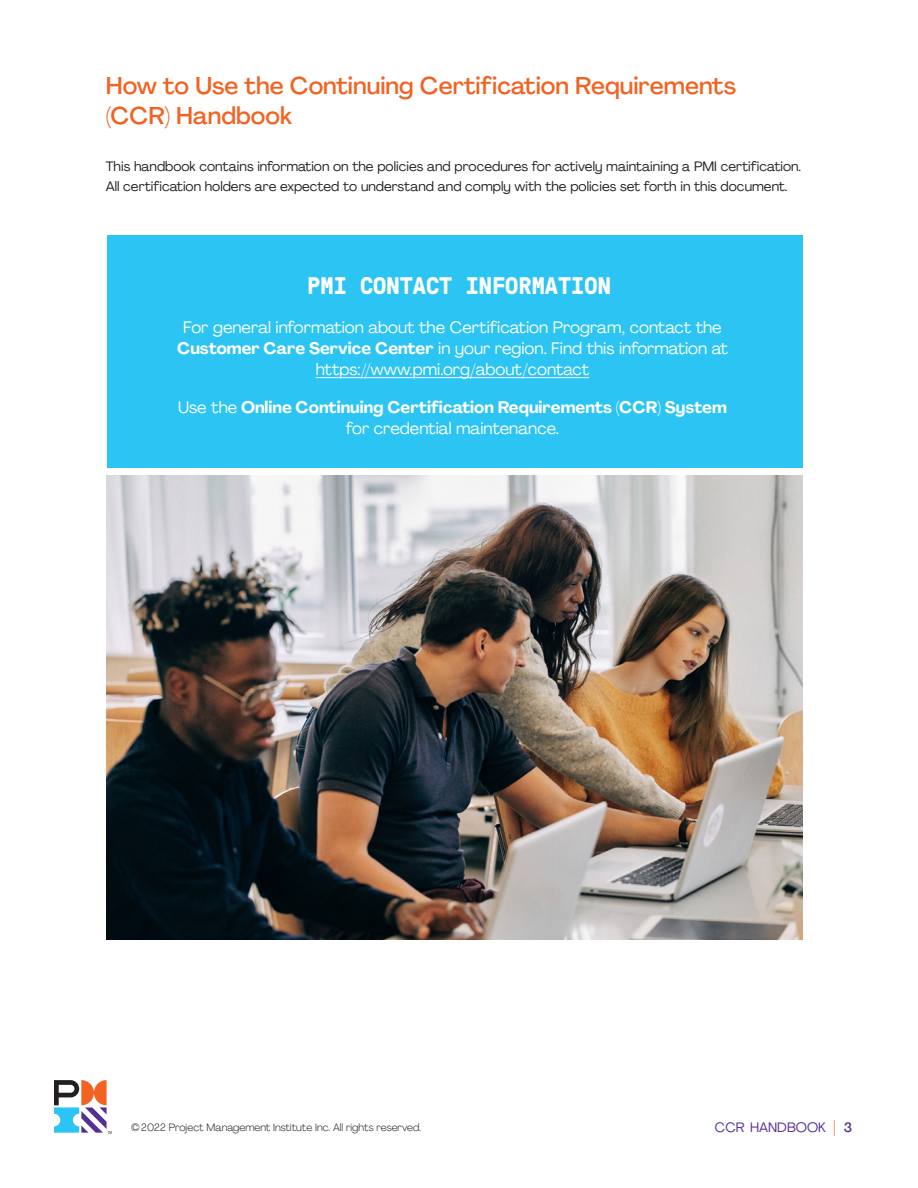
<style>
.page{position:relative;width:918px;height:1188px;background:#fff}
.page>*{position:absolute;margin:0;border:0;box-sizing:border-box;transform-origin:0 0}
.SESSION_NAME{font:500 24px/30px "Agrandir";color:#f26221}
.Tabs_2{font:700 24px "GT Pressura Mono";color:#fff}
.Tabs_2-2{font:16.5px/21px "Agrandir";color:#fff;text-align:center}
.Tabs_2-3{font:700 16.5px/21px "Agrandir";color:#fff;text-align:center}
.Body{font:13.5px/19.5px "Agrandir";color:#231f20}
.t1{font:13.5px "Agrandir";color:#533193}
.t2{font:300 10.5px "Agrandir";color:#231f20}
.s1{font-weight:700}
.s2{font-weight:400}
.s3{font-size:16.5px;color:#f26221}
.s4{font-weight:500}
</style>
<div class="page">
<svg style="left:54px;top:1080px;width:58px;height:54px"></svg>
<div style="left:107px;top:235px;width:695px;height:233px;background:#2bc4f3"></div>
<hr style="left:316px;top:377px;width:273px;height:1px;background:#fff">
<img style="left:107px;top:475px;width:695px;height:465px">
<p class="SESSION_NAME" style="left:106px;top:70px;width:632px">How to Use the Continuing Certification Requirements (CCR) Handbook</p>
<p class="Body" style="left:106px;top:157px;width:697px">This handbook contains information on the policies and procedures for actively maintaining a PMI certification.<br>All certification holders are expected to understand and comply with the policies set forth in this document.</p>
<p class="Tabs_2" style="left:307px;top:273px;width:305px">PMI CONTACT INFORMATION</p>
<p class="Tabs_2-2" style="left:177px;top:316px;width:552px">For general information about the Certification Program, contact the<br><span class="s1">Customer Care Service Center</span> in your region. Find this information at https://www.pmi.org/about/contact</p>
<p class="Tabs_2-3" style="left:178px;top:397px;width:550px"><span class="s2">Use the</span> Online Continuing Certification Requirements (CCR) System <span class="s2">for credential maintenance.</span></p>
<p class="t2" style="left:131px;top:1121px;width:292px">© 2022 Project Management Institute Inc. All rights reserved.</p>
<p class="t1" style="left:715px;top:1119px;width:139px">CCR HANDBOOK <span class="s3">|</span> <span class="s4">3</span></p>
</div>
